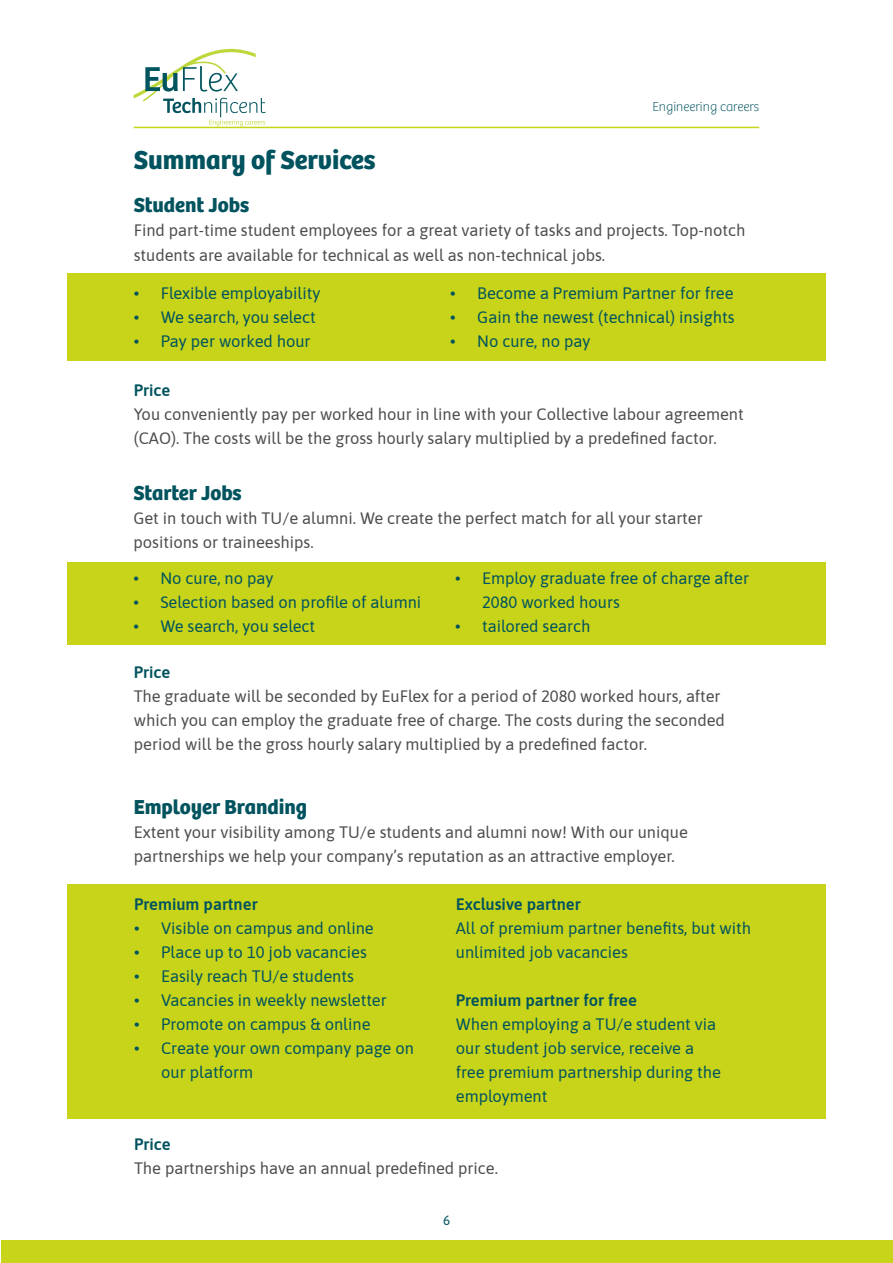
<style>
.page{position:relative;width:893px;height:1263px;background:#fff}
.page>*{position:absolute;margin:0;border:0;box-sizing:border-box;transform-origin:0 0}
.t1{font:700 27px "Bree";color:#00535e}
.t2{font:700 21px "Bree";color:#00535e}
.t3{font:16.5px/24px "Asap";color:#4d4d4d}
.t4{font:16.5px/24px "Asap";color:#00535e}
.t5{font:600 16.5px "Asap";color:#00535e}
.t6{font:100 13.5px "Bree";color:#00535e}
.t7{font:13.5px "Asap";color:#00535e}
</style>
<div class="page">
<div style="left:1px;top:1240px;width:891px;height:23px;background:#c8d419"></div>
<hr style="left:134px;top:127px;width:625px;height:1px;background:#c8d419">
<svg style="left:134px;top:48px;width:132px;height:78px"></svg>
<div style="left:68px;top:274px;width:758px;height:87px;background:#c8d419"></div>
<div style="left:67px;top:884px;width:759px;height:235px;background:#c8d419"></div>
<div style="left:67px;top:562px;width:758px;height:82px;background:#c8d419"></div>
<p class="t1" style="left:134px;top:144px;width:243px">Summary of Services</p>
<p class="t6" style="left:652px;top:99px;width:108px">Engineering careers</p>
<p class="t2" style="left:134px;top:193px;width:117px">Student Jobs</p>
<p class="t3" style="left:134px;top:218px;width:613px">Find part-time student employees for a great variety of tasks and projects. Top-notch students are available for technical as well as non-technical jobs.</p>
<p class="t4" style="left:134px;top:280px;width:188px">• Flexible employability</p>
<p class="t4" style="left:134px;top:304px;width:183px">• We search, you select</p>
<p class="t4" style="left:134px;top:328px;width:178px">• Pay per worked hour</p>
<p class="t4" style="left:450px;top:280px;width:285px">• Become a Premium Partner for free</p>
<p class="t4" style="left:450px;top:304px;width:286px">• Gain the newest (technical) insights</p>
<p class="t4" style="left:450px;top:328px;width:142px">• No cure, no pay</p>
<p class="t5" style="left:134px;top:379px;width:38px">Price</p>
<p class="t3" style="left:134px;top:401px;width:611px">You conveniently pay per worked hour in line with your Collective labour agreement (CAO). The costs will be the gross hourly salary multiplied by a predefined factor.</p>
<p class="t2" style="left:133px;top:480px;width:110px">Starter Jobs</p>
<p class="t3" style="left:133px;top:506px;width:571px">Get in touch with TU/e alumni. We create the perfect match for all your starter positions or traineeships.</p>
<p class="t4" style="left:133px;top:566px;width:142px">• No cure, no pay</p>
<p class="t4" style="left:133px;top:590px;width:289px">• Selection based on profile of alumni</p>
<p class="t4" style="left:133px;top:614px;width:183px">• We search, you select</p>
<p class="t4" style="left:482px;top:566px;width:268px;text-indent:-27px">• Employ graduate free of charge after<br>2080 worked hours</p>
<p class="t4" style="left:455px;top:614px;width:137px">• tailored search</p>
<p class="t5" style="left:134px;top:661px;width:38px">Price</p>
<p class="t3" style="left:134px;top:683px;width:593px">The graduate will be seconded by EuFlex for a period of 2080 worked hours, after which you can employ the graduate free of charge. The costs during the seconded period will be the gross hourly salary multiplied by a predefined factor.</p>
<p class="t2" style="left:134px;top:795px;width:175px">Employer Branding</p>
<p class="t3" style="left:134px;top:820px;width:556px">Extent your visibility among TU/e students and alumni now! With our unique partnerships we help your company’s reputation as an attractive employer.</p>
<p class="t5" style="left:134px;top:892px;width:125px">Premium partner</p>
<p class="t4" style="left:134px;top:915px;width:241px">• Visible on campus and online</p>
<p class="t4" style="left:134px;top:939px;width:234px">• Place up to 10 job vacancies</p>
<p class="t4" style="left:134px;top:963px;width:221px">• Easily reach TU/e students</p>
<p class="t4" style="left:134px;top:987px;width:254px">• Vacancies in weekly newsletter</p>
<p class="t4" style="left:134px;top:1011px;width:238px">• Promote on campus &amp; online</p>
<p class="t4" style="left:161px;top:1035px;width:254px;text-indent:-27px">• Create your own company page on our platform</p>
<p class="t5" style="left:456px;top:892px;width:126px">Exclusive partner</p>
<p class="t4" style="left:456px;top:915px;width:297px">All of premium partner benefits, but with unlimited job vacancies</p>
<p class="t5" style="left:456px;top:988px;width:183px">Premium partner for free</p>
<p class="t4" style="left:456px;top:1011px;width:267px">When employing a TU/e student via our student job service, receive a free premium partnership during the employment</p>
<p class="t5" style="left:134px;top:1133px;width:38px">Price</p>
<p class="t3" style="left:134px;top:1156px;width:365px">The partnerships have an annual predefined price.</p>
<p class="t7" style="left:443px;top:1211px;width:9px">6</p>
</div>
